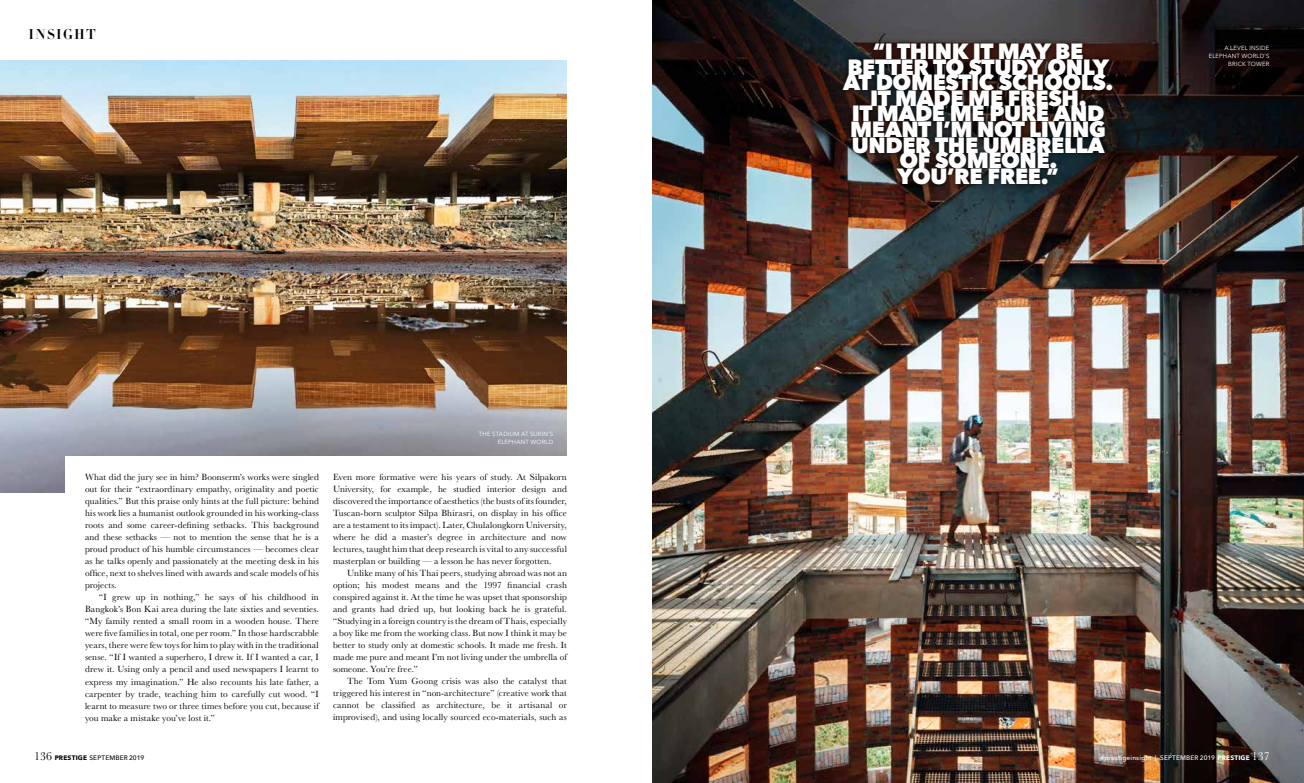
<style>
.page{position:relative;width:1304px;height:783px;background:#fff}
.page>*{position:absolute;margin:0;border:0;box-sizing:border-box;transform-origin:0 0}
.t1{font:800 22px/15.5px "Avenir Next";letter-spacing:-.02em;color:#fff;text-align:center}
.t2{font:14px "Didot HTF B24 Bold";letter-spacing:.1em;color:#000}
.t3{font:9.3px/12px "Baskerville";letter-spacing:.01em;color:#000;text-align:justify}
.t4{font:500 6.5px "Avenir Next";letter-spacing:.025em;color:#fff}
.t5{font:500 6.5px "Avenir Next";letter-spacing:.02em;color:#000}
.t6{font:6px/8px "Avenir Next";letter-spacing:.03em;color:#fff;text-align:right}
.s1{font-family:"Baskerville";font-weight:400;font-size:12px}
.s2{font-weight:700}
</style>
<div class="page">
<img style="left:0;top:60px;width:567px;height:432px">
<div style="left:65px;top:456px;width:522px;height:276px;background:#fff"></div>
<img style="left:653px;top:0;width:651px;height:782px">
<div style="left:837px;top:37px;width:282px;height:153px;background:#000;opacity:.75"></div>
<h2 class="t2" style="left:28px;top:25px;width:69px">IN SIGHT</h2>
<p class="t3" style="left:85px;top:471px;width:235px">What did the jury see in him? Boonserm’s works were singled out for their “extraordinary empathy, originality and poetic qualities.” But this praise only hints at the full picture: behind his work lies a humanist outlook grounded in his working-class roots and some career-defining setbacks. This background and these setbacks — not to mention the sense that he is a proud product of his humble circumstances — becomes clear as he talks openly and passionately at the meeting desk in his office, next to shelves lined with awards and scale models of his projects.</p>
<p class="t3" style="left:85px;top:591px;width:235px;text-indent:14px">“I grew up in nothing,” he says of his childhood in Bangkok’s Bon Kai area during the late sixties and seventies. “My family rented a small room in a wooden house. There were five families in total, one per room.” In those hardscrabble years, there were few toys for him to play with in the traditional sense. “If I wanted a superhero, I drew it. If I wanted a car, I drew it. Using only a pencil and used newspapers I learnt to express my imagination.” He also recounts his late father, a carpenter by trade, teaching him to carefully cut wood. “I learnt to measure two or three times before you cut, because if you make a mistake you’ve lost it.”</p>
<p class="t5" style="left:34px;top:752px;width:112px"><span class="s1">136</span> <span class="s2">PRESTIGE</span> SEPTEMBER 2019</p>
<p class="t6" style="left:479px;top:429px;width:76px">THE STADIUM AT SURIN’S<br>ELEPHANT WORLD</p>
<p class="t3" style="left:333px;top:471px;width:235px">Even more formative were his years of study. At Silpakorn University, for example, he studied interior design and discovered the importance of aesthetics (the busts of its founder, Tuscan-born sculptor Silpa Bhirasri, on display in his office are a testament to its impact). Later, Chulalongkorn University, where he did a master’s degree in architecture and now lectures, taught him that deep research is vital to any successful masterplan or building — a lesson he has never forgotten.</p>
<p class="t3" style="left:333px;top:567px;width:235px;text-indent:14px">Unlike many of his Thai peers, studying abroad was not an option; his modest means and the 1997 financial crash conspired against it. At the time he was upset that sponsorship and grants had dried up, but looking back he is grateful. “Studying in a foreign country is the dream of Thais, especially a boy like me from the working class. But now I think it may be better to study only at domestic schools. It made me fresh. It made me pure and meant I’m not living under the umbrella of someone. You’re free.”</p>
<p class="t3" style="left:333px;top:675px;width:235px;text-indent:14px">The Tom Yum Goong crisis was also the catalyst that triggered his interest in “non-architecture” (creative work that cannot be classified as architecture, be it artisanal or improvised), and using locally sourced eco-materials, such as</p>
<h1 class="t1" style="left:843px;top:44px;width:272px">“I THINK IT MAY BE<br>BETTER TO STUDY ONLY<br>AT DOMESTIC SCHOOLS.<br>IT MADE ME FRESH.<br>IT MADE ME PURE AND<br>MEANT I’M NOT LIVING<br>UNDER THE UMBRELLA<br>OF SOMEONE.<br>YOU’RE FREE.”</h1>
<p class="t6" style="left:1209px;top:44px;width:62px">A LEVEL INSIDE<br>ELEPHANT WORLD’S<br>BRICK TOWER</p>
<p class="t4" style="left:1100px;top:752px;width:171px">#prestigeinsight | SEPTEMBER 2019 <span class="s2">PRESTIGE</span> <span class="s1">137</span></p>
</div>
